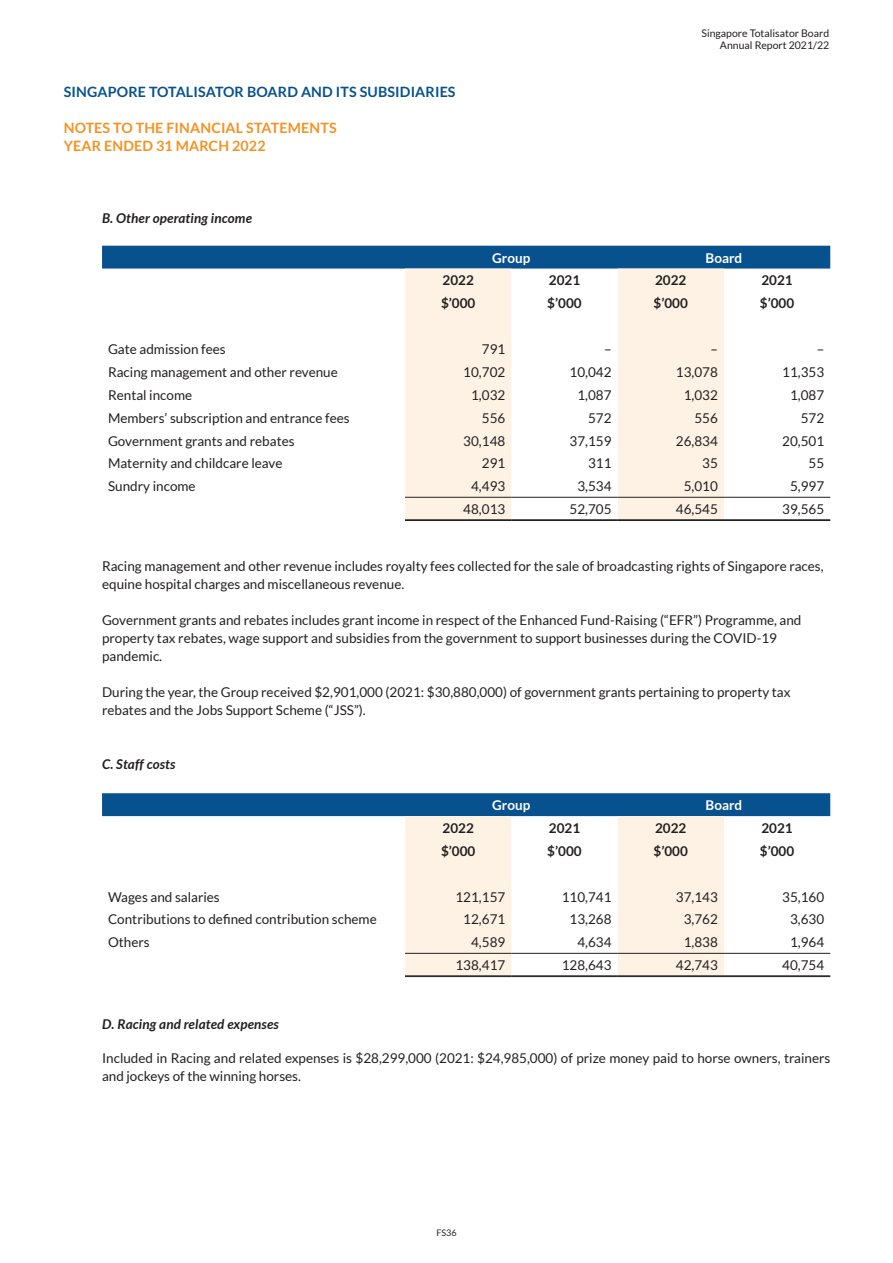
<style>
.page{position:relative;width:893px;height:1263px;background:#fff}
.page>*{position:absolute;margin:0;border:0;box-sizing:border-box;transform-origin:0 0}
.t1{font:700 14.25px/18px "Lato";letter-spacing:.01em;color:#f49222}
.t2{font:700 14.25px "Lato";letter-spacing:.01em;color:#07528e}
.t3{font:13.5px/18px "Lato";color:#231f20}
.Table_Text{font:700 13.5px "Lato";color:#231f20}
.t4{font:italic 700 13.5px "Lato";letter-spacing:.01em;color:#231f20}
.Table_Text-2{font:700 13.5px "Lato";color:#fff}
.t5{font:10.5px/12px "Lato";color:#231f20;text-align:right}
.t6{font:9px "Lato";color:#231f20}
</style>
<div class="page">
<div style="left:102px;top:246px;width:728px;height:23px;background:#07528e"></div>
<svg style="left:405px;top:269px;width:319px;height:250px;fill:#fef2e4"></svg>
<hr style="left:405px;top:497px;width:106px;height:1px;background:#231f20">
<hr style="left:511px;top:497px;width:107px;height:1px;background:#231f20">
<hr style="left:618px;top:497px;width:106px;height:1px;background:#231f20">
<hr style="left:724px;top:497px;width:106px;height:1px;background:#231f20">
<hr style="left:405px;top:519px;width:106px;height:1px;background:#231f20">
<hr style="left:405px;top:520px;width:106px;height:1px;background:#231f20">
<hr style="left:511px;top:519px;width:107px;height:1px;background:#231f20">
<hr style="left:511px;top:520px;width:107px;height:1px;background:#231f20">
<hr style="left:618px;top:519px;width:106px;height:1px;background:#231f20">
<hr style="left:618px;top:520px;width:106px;height:1px;background:#231f20">
<hr style="left:724px;top:519px;width:106px;height:1px;background:#231f20">
<hr style="left:724px;top:520px;width:106px;height:1px;background:#231f20">
<div style="left:102px;top:793px;width:728px;height:23px;background:#07528e"></div>
<svg style="left:405px;top:816px;width:319px;height:159px;fill:#fef2e4"></svg>
<hr style="left:405px;top:975px;width:106px;height:1px;background:#231f20">
<hr style="left:405px;top:976px;width:106px;height:1px;background:#231f20">
<hr style="left:511px;top:975px;width:107px;height:1px;background:#231f20">
<hr style="left:511px;top:976px;width:107px;height:1px;background:#231f20">
<hr style="left:618px;top:975px;width:106px;height:1px;background:#231f20">
<hr style="left:618px;top:976px;width:106px;height:1px;background:#231f20">
<hr style="left:724px;top:975px;width:106px;height:1px;background:#231f20">
<hr style="left:724px;top:976px;width:106px;height:1px;background:#231f20">
<hr style="left:405px;top:953px;width:106px;height:1px;background:#231f20">
<hr style="left:511px;top:953px;width:107px;height:1px;background:#231f20">
<hr style="left:618px;top:953px;width:106px;height:1px;background:#231f20">
<hr style="left:724px;top:953px;width:106px;height:1px;background:#231f20">
<p class="t2" style="left:64px;top:83px;width:393px">SINGAPORE TOTALISATOR BOARD AND ITS SUBSIDIARIES</p>
<p class="t1" style="left:64px;top:118px;width:274px">NOTES TO THE FINANCIAL STATEMENTS<br>YEAR ENDED 31 MARCH 2022</p>
<p class="t4" style="left:102px;top:211px;width:152px">B. Other operating income</p>
<p class="t5" style="left:701px;top:27px;width:129px">Singapore Totalisator Board<br>Annual Report 2021/22</p>
<p class="Table_Text-2" style="left:492px;top:250px;width:40px">Group</p>
<p class="Table_Text-2" style="left:706px;top:250px;width:38px">Board</p>
<p class="Table_Text" style="left:442px;top:273px;width:33px">2022</p>
<p class="Table_Text" style="left:549px;top:273px;width:33px">2021</p>
<p class="Table_Text" style="left:655px;top:273px;width:33px">2022</p>
<p class="Table_Text" style="left:761px;top:273px;width:33px">2021</p>
<p class="Table_Text" style="left:441px;top:296px;width:36px">$’000</p>
<p class="Table_Text" style="left:547px;top:296px;width:36px">$’000</p>
<p class="Table_Text" style="left:654px;top:296px;width:36px">$’000</p>
<p class="Table_Text" style="left:760px;top:296px;width:36px">$’000</p>
<p class="t3" style="left:108px;top:340px;width:119px">Gate admission fees</p>
<p class="t3" style="left:482px;top:340px;width:25px">791</p>
<p class="t3" style="left:604px;top:340px;width:9px">–</p>
<p class="t3" style="left:710px;top:340px;width:9px">–</p>
<p class="t3" style="left:817px;top:340px;width:9px">–</p>
<p class="t3" style="left:108px;top:363px;width:231px">Racing management and other revenue</p>
<p class="t3" style="left:463px;top:363px;width:44px">10,702</p>
<p class="t3" style="left:570px;top:363px;width:44px">10,042</p>
<p class="t3" style="left:676px;top:363px;width:44px">13,078</p>
<p class="t3" style="left:782px;top:363px;width:44px">11,353</p>
<p class="t3" style="left:108px;top:386px;width:86px">Rental income</p>
<p class="t3" style="left:471px;top:386px;width:36px">1,032</p>
<p class="t3" style="left:577px;top:386px;width:36px">1,087</p>
<p class="t3" style="left:684px;top:386px;width:36px">1,032</p>
<p class="t3" style="left:790px;top:386px;width:36px">1,087</p>
<p class="t3" style="left:108px;top:409px;width:243px">Members’ subscription and entrance fees</p>
<p class="t3" style="left:482px;top:409px;width:25px">556</p>
<p class="t3" style="left:588px;top:409px;width:25px">572</p>
<p class="t3" style="left:694px;top:409px;width:25px">556</p>
<p class="t3" style="left:801px;top:409px;width:25px">572</p>
<p class="t3" style="left:108px;top:431px;width:188px">Government grants and rebates</p>
<p class="t3" style="left:463px;top:431px;width:44px">30,148</p>
<p class="t3" style="left:570px;top:431px;width:44px">37,159</p>
<p class="t3" style="left:676px;top:431px;width:44px">26,834</p>
<p class="t3" style="left:782px;top:431px;width:44px">20,501</p>
<p class="t3" style="left:108px;top:454px;width:176px">Maternity and childcare leave</p>
<p class="t3" style="left:482px;top:454px;width:25px">291</p>
<p class="t3" style="left:588px;top:454px;width:25px">311</p>
<p class="t3" style="left:702px;top:454px;width:17px">35</p>
<p class="t3" style="left:809px;top:454px;width:17px">55</p>
<p class="t3" style="left:108px;top:477px;width:89px">Sundry income</p>
<p class="t3" style="left:471px;top:477px;width:36px">4,493</p>
<p class="t3" style="left:577px;top:477px;width:36px">3,534</p>
<p class="t3" style="left:684px;top:477px;width:36px">5,010</p>
<p class="t3" style="left:790px;top:477px;width:36px">5,997</p>
<p class="t3" style="left:463px;top:500px;width:44px">48,013</p>
<p class="t3" style="left:570px;top:500px;width:44px">52,705</p>
<p class="t3" style="left:676px;top:500px;width:44px">46,545</p>
<p class="t3" style="left:782px;top:500px;width:44px">39,565</p>
<p class="t3" style="left:102px;top:557px;width:723px">Racing management and other revenue includes royalty fees collected for the sale of broadcasting rights of Singapore races, equine hospital charges and miscellaneous revenue.</p>
<p class="t3" style="left:102px;top:611px;width:701px">Government grants and rebates includes grant income in respect of the Enhanced Fund-Raising (“EFR”) Programme, and property tax rebates, wage support and subsidies from the government to support businesses during the COVID-19 pandemic.</p>
<p class="t3" style="left:102px;top:683px;width:690px">During the year, the Group received $2,901,000 (2021: $30,880,000) of government grants pertaining to property tax rebates and the Jobs Support Scheme (“JSS”).</p>
<p class="t4" style="left:102px;top:756px;width:75px">C. Staff costs</p>
<p class="Table_Text-2" style="left:492px;top:797px;width:40px">Group</p>
<p class="Table_Text-2" style="left:706px;top:797px;width:38px">Board</p>
<p class="Table_Text" style="left:442px;top:820px;width:33px">2022</p>
<p class="Table_Text" style="left:549px;top:820px;width:33px">2021</p>
<p class="Table_Text" style="left:655px;top:820px;width:33px">2022</p>
<p class="Table_Text" style="left:761px;top:820px;width:33px">2021</p>
<p class="Table_Text" style="left:441px;top:843px;width:36px">$’000</p>
<p class="Table_Text" style="left:547px;top:843px;width:36px">$’000</p>
<p class="Table_Text" style="left:654px;top:843px;width:36px">$’000</p>
<p class="Table_Text" style="left:760px;top:843px;width:36px">$’000</p>
<p class="t3" style="left:108px;top:888px;width:113px">Wages and salaries</p>
<p class="t3" style="left:455px;top:888px;width:51px">121,157</p>
<p class="t3" style="left:562px;top:888px;width:51px">110,741</p>
<p class="t3" style="left:676px;top:888px;width:44px">37,143</p>
<p class="t3" style="left:782px;top:888px;width:44px">35,160</p>
<p class="t3" style="left:108px;top:910px;width:270px">Contributions to defined contribution scheme</p>
<p class="t3" style="left:463px;top:910px;width:44px">12,671</p>
<p class="t3" style="left:570px;top:910px;width:44px">13,268</p>
<p class="t3" style="left:684px;top:910px;width:36px">3,762</p>
<p class="t3" style="left:790px;top:910px;width:36px">3,630</p>
<p class="t3" style="left:108px;top:933px;width:43px">Others</p>
<p class="t3" style="left:471px;top:933px;width:36px">4,589</p>
<p class="t3" style="left:577px;top:933px;width:36px">4,634</p>
<p class="t3" style="left:684px;top:933px;width:36px">1,838</p>
<p class="t3" style="left:790px;top:933px;width:36px">1,964</p>
<p class="t3" style="left:455px;top:956px;width:51px">138,417</p>
<p class="t3" style="left:562px;top:956px;width:51px">128,643</p>
<p class="t3" style="left:676px;top:956px;width:44px">42,743</p>
<p class="t3" style="left:782px;top:956px;width:44px">40,754</p>
<p class="t4" style="left:102px;top:1016px;width:178px">D. Racing and related expenses</p>
<p class="t3" style="left:102px;top:1049px;width:730px">Included in Racing and related expenses is $28,299,000 (2021: $24,985,000) of prize money paid to horse owners, trainers and jockeys of the winning horses.</p>
<p class="t6" style="left:436px;top:1228px;width:22px">FS36</p>
</div>
